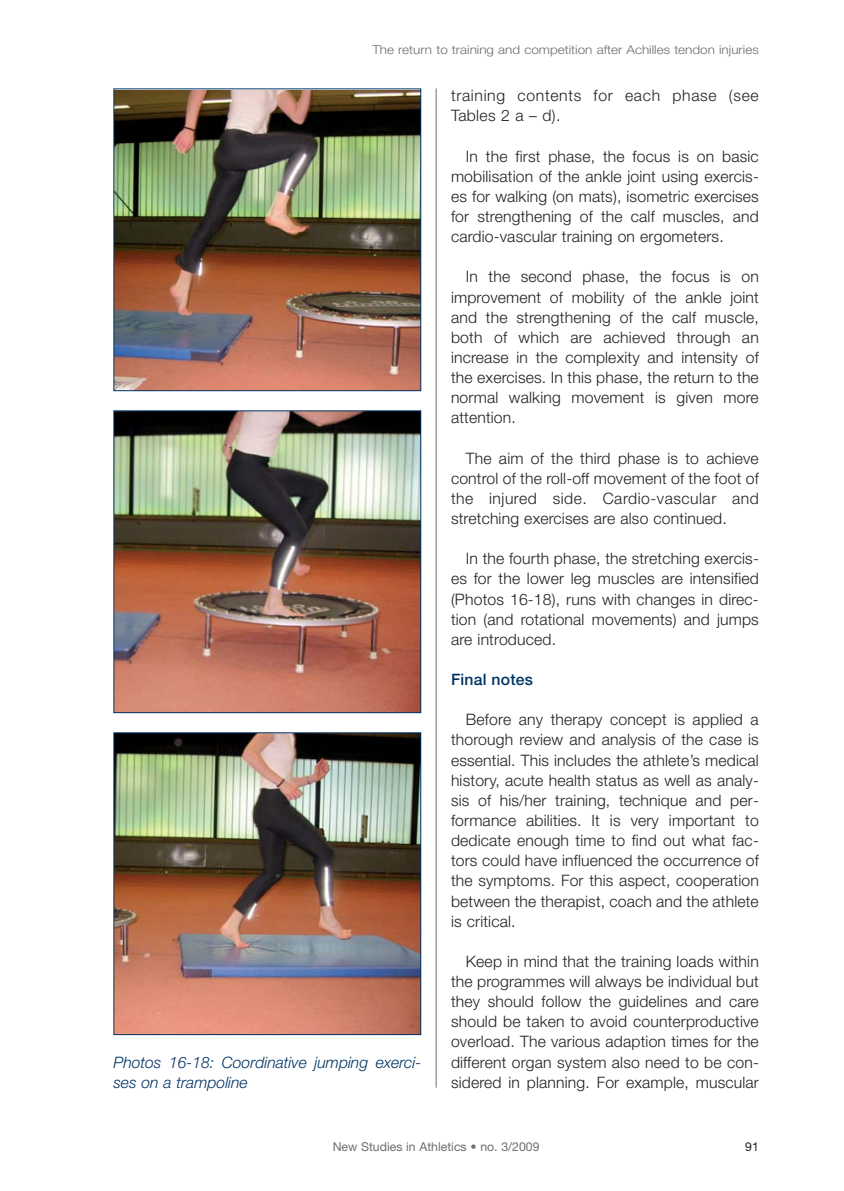
<style>
.page{position:relative;width:844px;height:1191px;background:#fff}
.page>*{position:absolute;margin:0;border:0;box-sizing:border-box;transform-origin:0 0}
.t1{font:300 15.75px/20.1px "Helvetica Neue";letter-spacing:.01em;color:#231f20;text-align:justify}
.t2{font:italic 300 15.75px/20.1px "Helvetica Neue";color:#003365}
.t3{font:300 15.75px/20.1px "Helvetica Neue";letter-spacing:.045em;color:#231f20}
.t4{font:500 15.75px "Helvetica Neue";letter-spacing:.01em;color:#003365}
.t5{font:300 12.25px "Helvetica Neue";color:#6d6e70;scale:1.1 1}
.t6{font:12.25px "Helvetica Neue";color:#6d6e70}
.t7{font:12.25px "Helvetica Neue";color:#231f20}
</style>
<div class="page">
<hr style="left:435px;top:88px;width:1px;height:999px;background:#6d6e70">
<img style="left:115px;top:90px;width:304px;height:299px">
<div style="left:113px;top:88px;width:308px;height:303px;border:1px solid #003365"></div>
<img style="left:115px;top:734px;width:304px;height:299px">
<div style="left:113px;top:732px;width:308px;height:303px;border:1px solid #003365"></div>
<img style="left:115px;top:412px;width:304px;height:299px">
<div style="left:113px;top:410px;width:308px;height:303px;border:1px solid #003365"></div>
<p class="t5" style="left:372px;top:45px;width:353px">The return to training and competition after Achilles tendon injuries</p>
<p class="t3" style="left:451px;top:87px;width:309px">training contents for each phase (see<br>Tables 2 a – d).</p>
<p class="t1" style="left:451px;top:147px;width:309px;text-indent:15px">In the first phase, the focus is on basic mobilisation of the ankle joint using exercis&shy;es for walking (on mats), isometric exercises for strengthening of the calf muscles, and cardio-vascular training on ergometers.</p>
<p class="t1" style="left:451px;top:268px;width:309px;text-indent:15px">In the second phase, the focus is on improvement of mobility of the ankle joint and the strengthening of the calf muscle, both of which are achieved through an increase in the complexity and intensity of the exercises. In this phase, the return to the normal walking movement is given more attention.</p>
<p class="t1" style="left:451px;top:449px;width:309px;text-indent:15px">The aim of the third phase is to achieve control of the roll-off movement of the foot of the injured side. Cardio-vascular and stretching exercises are also continued.</p>
<p class="t1" style="left:451px;top:550px;width:309px;text-indent:15px">In the fourth phase, the stretching exercis&shy;es for the lower leg muscles are intensified (Photos 16-18), runs with changes in direc&shy;tion (and rotational movements) and jumps are introduced.</p>
<p class="t4" style="left:451px;top:674px;width:83px">Final notes</p>
<p class="t1" style="left:451px;top:711px;width:309px;text-indent:15px">Before any therapy concept is applied a thorough review and analysis of the case is essential. This includes the athlete’s medical history, acute health status as well as analy&shy;sis of his/her training, technique and per&shy;formance abilities. It is very important to dedicate enough time to find out what fac&shy;tors could have influenced the occurrence of the symptoms. For this aspect, cooperation between the therapist, coach and the athlete is critical.</p>
<p class="t1" style="left:451px;top:952px;width:309px;text-indent:15px">Keep in mind that the training loads within the programmes will always be individual but they should follow the guidelines and care should be taken to avoid counterproductive overload. The various adaption times for the different organ system also need to be con&shy;sidered in planning. For example, muscular</p>
<p class="t2" style="left:113px;top:1053px;width:309px">Photos 16-18: Coordinative jumping exerci&shy;ses on a trampoline</p>
<p class="t6" style="left:332px;top:1141px;width:208px">New Studies in Athletics • no. 3/2009</p>
<p class="t7" style="left:745px;top:1141px;width:15px">91</p>
</div>
